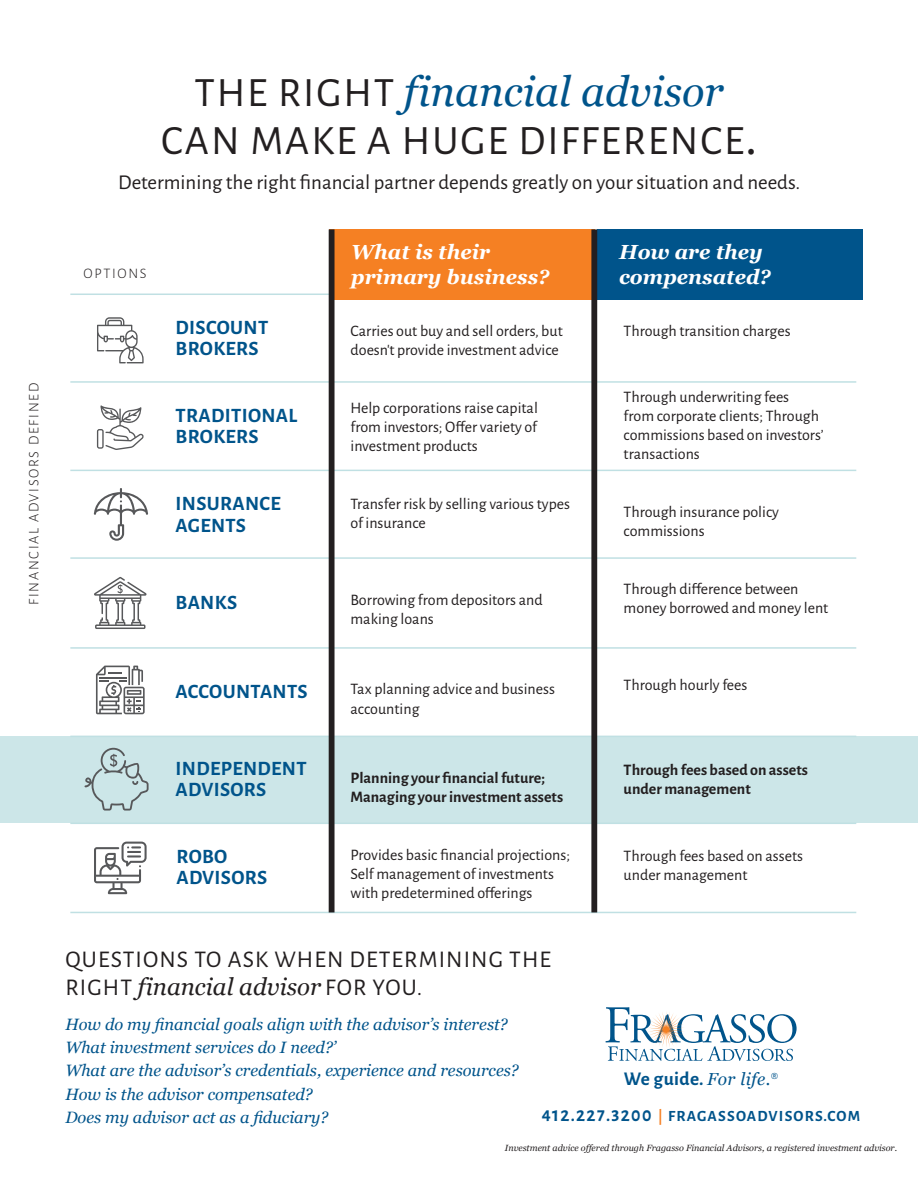
<style>
.page{position:relative;width:918px;height:1188px;background:#fff}
.page>*{position:absolute;margin:0;border:0;box-sizing:border-box;transform-origin:0 0}
.t1{font:41.85px/48px "Alegreya Sans";letter-spacing:.045em;color:#231f20;text-align:center}
.t2{font:24px/28.8px "Alegreya Sans";letter-spacing:.045em;color:#231f20}
.t3{font:21px "Alegreya Sans";color:#231f20}
.t4{font:700 20.4px/21.9px "Alegreya Sans";letter-spacing:.015em;color:#00548b}
.t5{font:italic 700 20.4px/24.5px "Georgia";color:#fff}
.t6{font:700 19.35px "Alegreya Sans";letter-spacing:.02em;color:#00548b}
.t7{font:italic 16.5px "Georgia";color:#00548b}
.t8{font:16.05px/19.2px "Alegreya Sans";color:#231f20}
.t9{font:700 16.05px/19.2px "Alegreya Sans";color:#231f20}
.t10{font:700 15.6px "Alegreya Sans";letter-spacing:.075em;color:#00548b}
.t11{font:300 14.55px "Alegreya Sans";letter-spacing:.115em;color:#231f20}
.t12{font:italic 9px "Georgia";color:#231f20}
.s1{font-family:"Georgia";font-style:italic;color:#00548b}
.s2{font-family:"Georgia";font-style:italic}
.s3{font-family:"Georgia";font-weight:400;font-style:italic;font-size:17.4px}
.s4{font-weight:400;font-size:17.4px}
.s5{font-size:18.15px}
.s6{font-size:15px;color:#f58023}
</style>
<div class="page">
<div style="left:0;top:737px;width:918px;height:86px;background:#cce6e8"></div>
<hr style="left:70px;top:381px;width:786px;height:2px;background:#c0e0e3">
<hr style="left:70px;top:470px;width:786px;height:1px;background:#c0e0e3">
<hr style="left:70px;top:557px;width:786px;height:2px;background:#c0e0e3">
<hr style="left:70px;top:647px;width:786px;height:2px;background:#c0e0e3">
<hr style="left:70px;top:736px;width:786px;height:1px;background:#c0e0e3">
<hr style="left:70px;top:823px;width:786px;height:1px;background:#c0e0e3">
<hr style="left:70px;top:912px;width:786px;height:1px;background:#c0e0e3">
<hr style="left:70px;top:294px;width:786px;height:1px;background:#c0e0e3">
<svg style="left:94px;top:842px;width:53px;height:52px"></svg>
<svg style="left:97px;top:317px;width:47px;height:46px"></svg>
<svg style="left:96px;top:666px;width:49px;height:48px"></svg>
<svg style="left:94px;top:488px;width:54px;height:53px"></svg>
<svg style="left:97px;top:405px;width:47px;height:45px"></svg>
<svg style="left:94px;top:577px;width:53px;height:52px"></svg>
<svg style="left:85px;top:748px;width:64px;height:63px"></svg>
<div style="left:329px;top:229px;width:266px;height:70px;background:#f58023"></div>
<div style="left:597px;top:229px;width:265px;height:70px;background:#00548b"></div>
<div style="left:591px;top:229px;width:6px;height:683px;background:#231f20"></div>
<div style="left:329px;top:229px;width:6px;height:683px;background:#231f20"></div>
<svg style="left:606px;top:1007px;width:191px;height:54px"></svg>
<p class="t11" style="left:25px;top:605px;width:224px;rotate:-90deg">FINANCIAL ADVISORS DEFINED</p>
<p class="t1" style="left:161px;top:67px;width:597px">THE RIGHT <span class="s1">financial advisor<br></span>CAN MAKE A HUGE DIFFERENCE<span class="s2">.</span></p>
<p class="t3" style="left:118px;top:168px;width:684px">Determining the right financial partner depends greatly on your situation and needs.</p>
<p class="t11" style="left:84px;top:264px;width:65px">OPTIONS</p>
<p class="t4" style="left:176px;top:315px;width:94px">DISCOUNT<br>BROKERS</p>
<p class="t4" style="left:176px;top:403px;width:123px">TRADITIONAL<br>BROKERS</p>
<p class="t4" style="left:176px;top:491px;width:107px">INSURANCE</p>
<p class="t4" style="left:176px;top:513px;width:72px">AGENTS</p>
<p class="t4" style="left:176px;top:590px;width:63px">BANKS</p>
<p class="t4" style="left:176px;top:679px;width:133px">ACCOUNTANTS</p>
<p class="t4" style="left:176px;top:756px;width:133px">INDEPENDENT</p>
<p class="t4" style="left:176px;top:777px;width:92px">ADVISORS</p>
<p class="t4" style="left:177px;top:844px;width:52px">ROBO</p>
<p class="t4" style="left:177px;top:866px;width:92px">ADVISORS</p>
<p class="t5" style="left:351px;top:240px;width:200px">What is their primary business?</p>
<p class="t5" style="left:619px;top:240px;width:145px">How are they</p>
<p class="t5" style="left:619px;top:264px;width:153px">compensated?</p>
<p class="t8" style="left:351px;top:320px;width:214px">Carries out buy and sell orders, but doesn’t provide investment advice</p>
<p class="t8" style="left:351px;top:397px;width:189px;text-align:justify">Help corporations raise capital from investors; Offer variety of investment products</p>
<p class="t8" style="left:351px;top:493px;width:221px">Transfer risk by selling various types of insurance</p>
<p class="t8" style="left:351px;top:589px;width:194px">Borrowing from depositors and</p>
<p class="t8" style="left:351px;top:608px;width:85px">making loans</p>
<p class="t8" style="left:351px;top:679px;width:206px">Tax planning advice and business accounting</p>
<p class="t9" style="left:351px;top:767px;width:196px">Planning your financial future;</p>
<p class="t9" style="left:351px;top:786px;width:214px">Managing your investment assets</p>
<p class="t8" style="left:351px;top:844px;width:221px">Provides basic financial projections;<br>Self management of investments with predetermined offerings</p>
<p class="t8" style="left:624px;top:320px;width:168px">Through transition charges</p>
<p class="t8" style="left:624px;top:386px;width:201px">Through underwriting fees from corporate clients; Through commissions based on investors’ transactions</p>
<p class="t8" style="left:624px;top:502px;width:157px">Through insurance policy commissions</p>
<p class="t8" style="left:624px;top:578px;width:206px">Through difference between money borrowed and money lent</p>
<p class="t8" style="left:624px;top:674px;width:125px">Through hourly fees</p>
<p class="t9" style="left:624px;top:759px;width:186px">Through fees based on assets under management</p>
<p class="t8" style="left:624px;top:845px;width:181px">Through fees based on assets under management</p>
<p class="t2" style="left:66px;top:943px;width:487px">QUESTIONS TO ASK WHEN DETERMINING THE<br>RIGHT <span class="s2">financial advisor</span> FOR YOU.</p>
<p class="t7" style="left:65px;top:1014px;width:444px">How do my financial goals align with the advisor’s interest?</p>
<p class="t7" style="left:65px;top:1037px;width:272px">What investment services do I need?’</p>
<p class="t7" style="left:65px;top:1060px;width:455px">What are the advisor’s credentials, experience and resources?</p>
<p class="t7" style="left:65px;top:1084px;width:249px">How is the advisor compensated?</p>
<p class="t7" style="left:65px;top:1107px;width:264px">Does my advisor act as a fiduciary?</p>
<p class="t6" style="left:624px;top:1065px;width:156px">We guide. <span class="s3">For life.</span><span class="s4">®</span></p>
<p class="t10" style="left:542px;top:1104px;width:320px"><span class="s5">412.227.3200</span> <span class="s6">|</span> FRAGASSOADVISORS.COM</p>
<p class="t12" style="left:505px;top:1142px;width:394px">Investment advice offered through Fragasso Financial Advisors, a registered investment advisor.</p>
</div>
